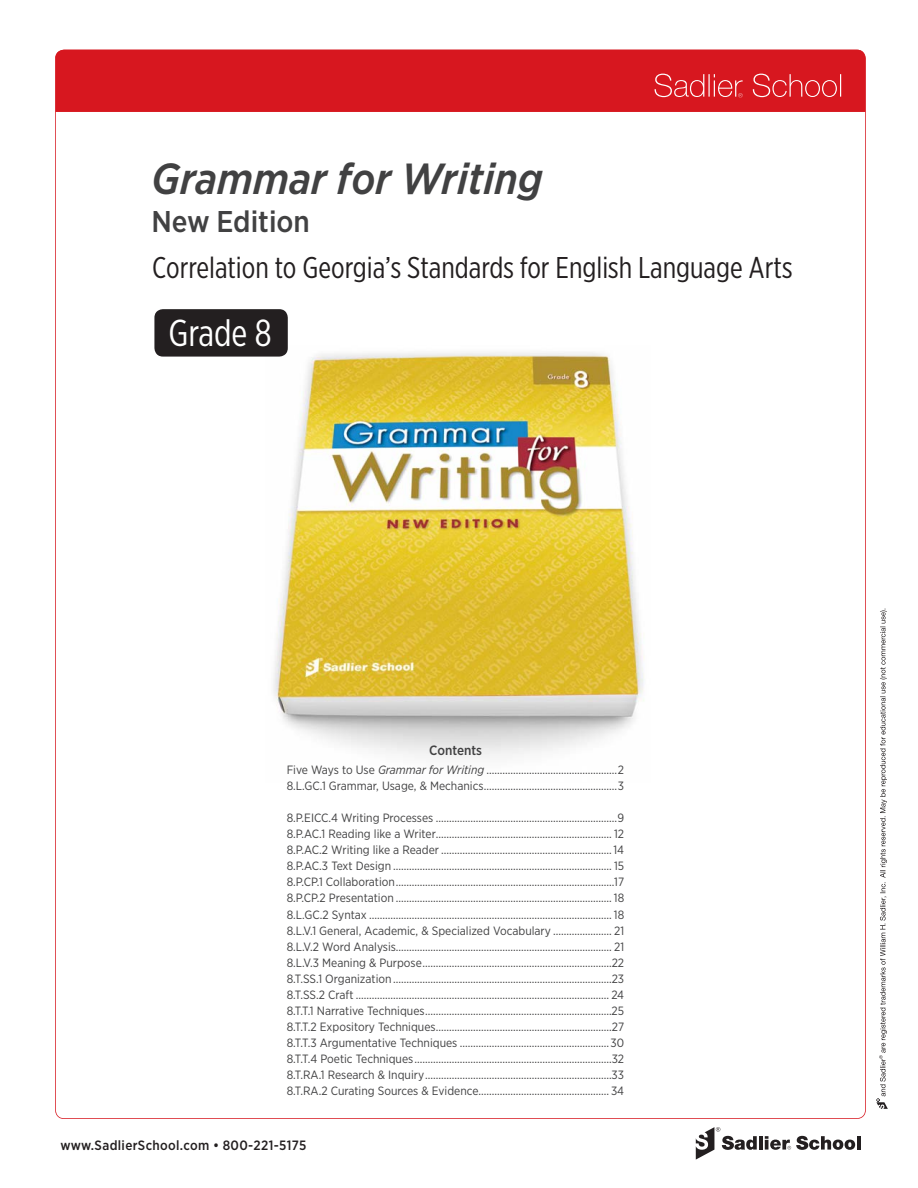
<style>
.page{position:relative;width:918px;height:1188px;background:#fff}
.page>*{position:absolute;margin:0;border:0;box-sizing:border-box;transform-origin:0 0}
.t1{font:italic 500 43.5px "Gotham Narrow";color:#414142}
.t2{font:37.5px "Gotham X Narrow";color:#fff}
.t3{font:30px "Gotham X Narrow";color:#231f20}
.t4{font:500 30px "Gotham Narrow";color:#414142}
.t5{font:500 13.5px "Gotham Narrow";letter-spacing:.025em;color:#231f20}
.t6{font:500 13.5px "Gotham Narrow";color:#414142}
.TOC_entry_w_leader_dots{font:12px "Gotham Narrow";color:#414142}
.s1{font-style:italic}
</style>
<div class="page">
<div style="left:55px;top:50px;width:810px;height:62px;background:#d7171f"></div>
<svg style="left:654px;top:74px;width:89px;height:23px;background:#dd4046"></svg>
<svg style="left:753px;top:74px;width:88px;height:23px;background:#dd3b41"></svg>
<svg style="left:696px;top:1127px;width:61px;height:33px"></svg>
<hr style="left:759px;top:1136px;width:4px;height:14px;background:#231f20">
<hr style="left:857px;top:1136px;width:4px;height:14px;background:#231f20">
<svg style="left:765px;top:1136px;width:90px;height:14px"></svg>
<svg style="left:876px;top:609px;width:12px;height:500px"></svg>
<img style="left:273px;top:351px;width:372px;height:407px">
<div style="left:154px;top:309px;width:134px;height:48px;background:#231f20;border-radius:9px"></div>
<h1 class="t1" style="left:151px;top:151px;width:393px">Grammar for Writing</h1>
<h3 class="t4" style="left:151px;top:202px;width:160px">New Edition</h3>
<h3 class="t3" style="left:152px;top:250px;width:642px">Correlation to Georgia’s Standards for English Language Arts</h3>
<h2 class="t2" style="left:168px;top:310px;width:105px">Grade 8</h2>
<p class="t6" style="left:429px;top:742px;width:54px">Contents</p>
<p class="TOC_entry_w_leader_dots" style="left:287px;top:762px;width:339px">Five Ways to Use <span class="s1">Grammar for Writing</span> .................................................2</p>
<p class="TOC_entry_w_leader_dots" style="left:287px;top:778px;width:339px">8.L.GC.1 Grammar, Usage, &amp; Mechanics..................................................3</p>
<p class="TOC_entry_w_leader_dots" style="left:287px;top:810px;width:339px">8.P.EICC.4 Writing Processes ....................................................................9</p>
<p class="TOC_entry_w_leader_dots" style="left:287px;top:826px;width:339px">8.P.AC.1 Reading like a Writer.................................................................. 12</p>
<p class="TOC_entry_w_leader_dots" style="left:287px;top:843px;width:339px">8.P.AC.2 Writing like a Reader ................................................................14</p>
<p class="TOC_entry_w_leader_dots" style="left:287px;top:859px;width:339px">8.P.AC.3 Text Design .................................................................................. 15</p>
<p class="TOC_entry_w_leader_dots" style="left:287px;top:875px;width:339px">8.P.CP.1 Collaboration..................................................................................17</p>
<p class="TOC_entry_w_leader_dots" style="left:287px;top:891px;width:339px">8.P.CP.2 Presentation ................................................................................. 18</p>
<p class="TOC_entry_w_leader_dots" style="left:287px;top:907px;width:339px">8.L.GC.2 Syntax ........................................................................................... 18</p>
<p class="TOC_entry_w_leader_dots" style="left:287px;top:923px;width:339px">8.L.V.1 General, Academic, &amp; Specialized Vocabulary ...................... 21</p>
<p class="TOC_entry_w_leader_dots" style="left:287px;top:939px;width:339px">8.L.V.2 Word Analysis................................................................................. 21</p>
<p class="TOC_entry_w_leader_dots" style="left:287px;top:955px;width:339px">8.L.V.3 Meaning &amp; Purpose.......................................................................22</p>
<p class="TOC_entry_w_leader_dots" style="left:287px;top:971px;width:339px">8.T.SS.1 Organization ..................................................................................23</p>
<p class="TOC_entry_w_leader_dots" style="left:287px;top:987px;width:339px">8.T.SS.2 Craft ............................................................................................... 24</p>
<p class="TOC_entry_w_leader_dots" style="left:287px;top:1003px;width:339px">8.T.T.1 Narrative Techniques......................................................................25</p>
<p class="TOC_entry_w_leader_dots" style="left:287px;top:1019px;width:339px">8.T.T.2 Expository Techniques..................................................................27</p>
<p class="TOC_entry_w_leader_dots" style="left:287px;top:1036px;width:339px">8.T.T.3 Argumentative Techniques ........................................................30</p>
<p class="TOC_entry_w_leader_dots" style="left:287px;top:1052px;width:339px">8.T.T.4 Poetic Techniques..........................................................................32</p>
<p class="TOC_entry_w_leader_dots" style="left:287px;top:1068px;width:339px">8.T.RA.1 Research &amp; Inquiry......................................................................33</p>
<p class="TOC_entry_w_leader_dots" style="left:287px;top:1084px;width:339px">8.T.RA.2 Curating Sources &amp; Evidence................................................. 34</p>
<p class="t5" style="left:60px;top:1136px;width:247px">www.SadlierSchool.com • 800-221-5175</p>
</div>
